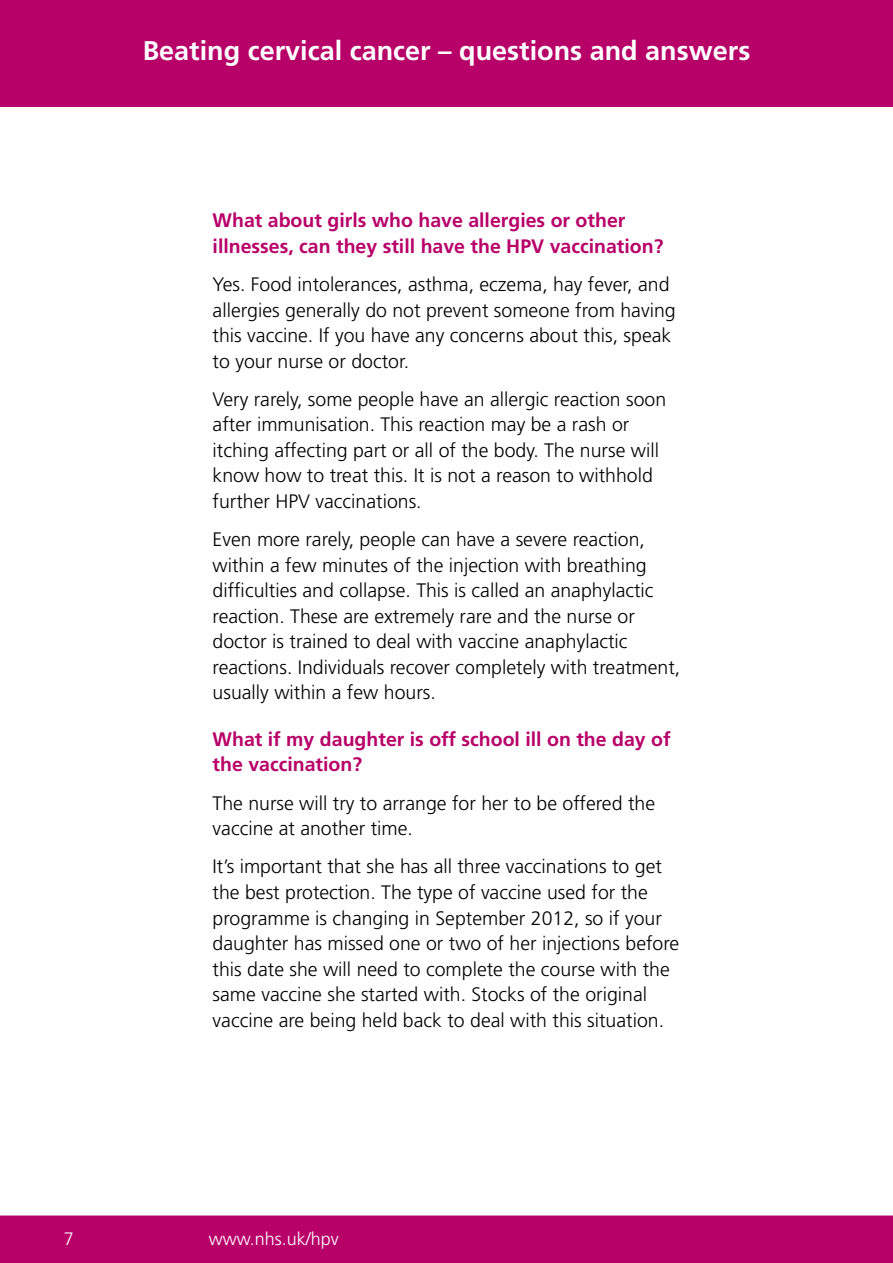
<style>
.page{position:relative;width:893px;height:1263px;background:#fff}
.page>*{position:absolute;margin:0;border:0;box-sizing:border-box;transform-origin:0 0}
.t1{font:700 27px "Frutiger";color:#fff}
.t2{font:300 19.5px/25.5px "Frutiger";color:#000}
.t3{font:700 19.5px/25.5px "Frutiger";color:#b80069}
.t4{font:300 18px "Frutiger";color:#fff}
</style>
<div class="page">
<div style="left:0;top:0;width:893px;height:106px;background:#b80069"></div>
<div style="left:0;top:1216px;width:893px;height:47px;background:#b80069"></div>
<h1 class="t1" style="left:143px;top:35px;width:609px">Beating cervical cancer – questions and answers</h1>
<h2 class="t3" style="left:213px;top:208px;width:452px">What about girls who have allergies or other illnesses, can they still have the HPV vaccination?</h2>
<p class="t2" style="left:213px;top:272px;width:465px">Yes. Food intolerances, asthma, eczema, hay fever, and allergies generally do not prevent someone from having this vaccine. If you have any concerns about this, speak to your nurse or doctor.</p>
<p class="t2" style="left:213px;top:387px;width:455px">Very rarely, some people have an allergic reaction soon after immunisation. This reaction may be a rash or itching affecting part or all of the body. The nurse will know how to treat this. It is not a reason to withhold further HPV vaccinations.</p>
<p class="t2" style="left:213px;top:527px;width:469px">Even more rarely, people can have a severe reaction, within a few minutes of the injection with breathing difficulties and collapse. This is called an anaphylactic reaction. These are extremely rare and the nurse or doctor is trained to deal with vaccine anaphylactic reactions. Individuals recover completely with treatment, usually within a few hours.</p>
<h2 class="t3" style="left:213px;top:726px;width:459px">What if my daughter is off school ill on the day of the vaccination?</h2>
<p class="t2" style="left:213px;top:790px;width:444px">The nurse will try to arrange for her to be offered the vaccine at another time.</p>
<p class="t2" style="left:213px;top:854px;width:468px">It’s important that she has all three vaccinations to get the best protection. The type of vaccine used for the programme is changing in September 2012, so if your daughter has missed one or two of her injections before this date she will need to complete the course with the same vaccine she started with. Stocks of the original vaccine are being held back to deal with this situation.</p>
<p class="t4" style="left:64px;top:1229px;width:12px">7</p>
<p class="t4" style="left:209px;top:1228px;width:132px">www.nhs.uk/hpv</p>
</div>
